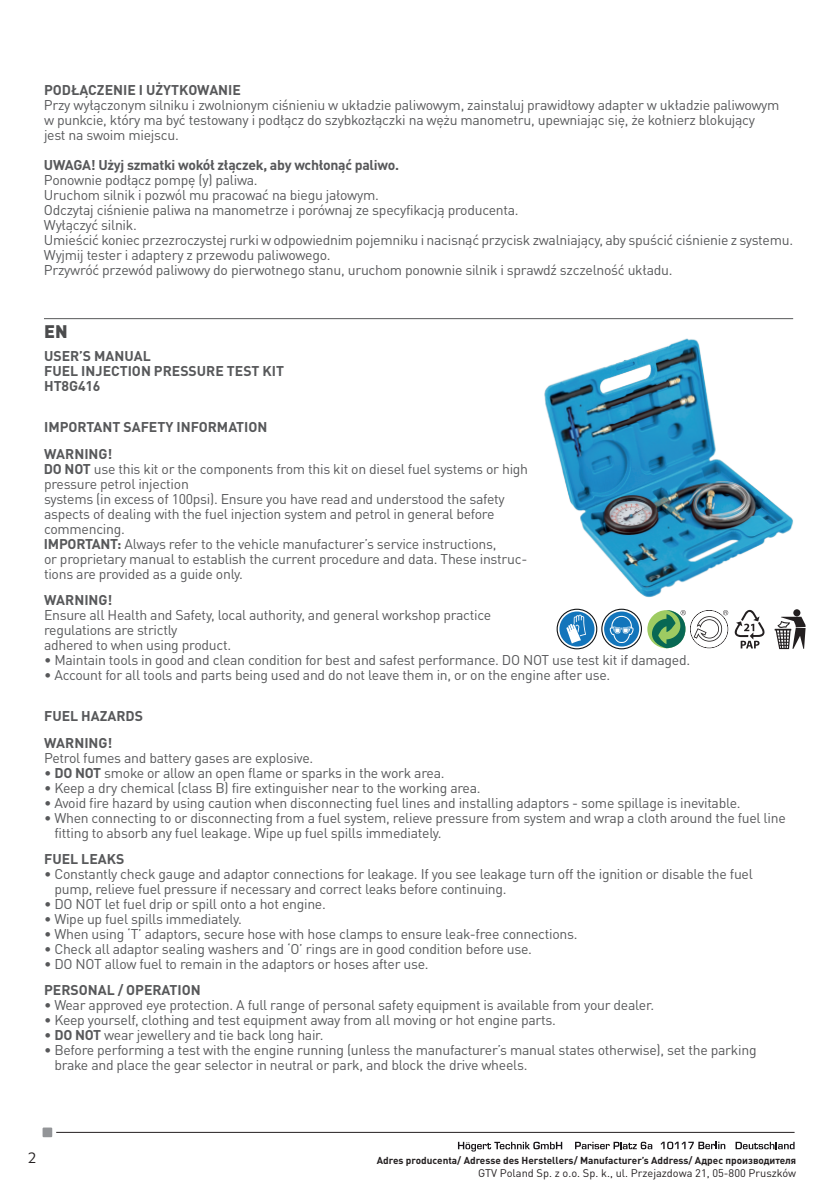
<style>
.page{position:relative;width:840px;height:1191px;background:#fff}
.page>*{position:absolute;margin:0;border:0;box-sizing:border-box;transform-origin:0 0}
.t1{font:900 18px "DIN Pro";color:#4b4c4d}
.t2{font:16px "Merel";color:#231f20}
.t3{font:14px/15px "DIN Pro";letter-spacing:-.02em;color:#57585a}
.t4{font:700 14px/15px "DIN Pro";color:#57585a}
.t5{font:700 14px "DIN Pro";letter-spacing:-.02em;color:#57585a}
.t6{font:11px "DIN Pro";color:#231f20}
.t7{font:700 10px "DIN Pro";color:#231f20}
.s1{font-weight:700}
</style>
<div class="page">
<svg style="left:43px;top:1127px;width:9px;height:10px"></svg>
<hr style="left:56px;top:1131px;width:738px;height:1px;background:#231f20">
<svg style="left:457px;top:1141px;width:105px;height:10px"></svg>
<svg style="left:575px;top:1141px;width:77px;height:8px"></svg>
<svg style="left:660px;top:1141px;width:65px;height:8px"></svg>
<svg style="left:735px;top:1141px;width:59px;height:8px"></svg>
<hr style="left:44px;top:318px;width:748px;height:1px;background:#57585a">
<img style="left:544px;top:338px;width:249px;height:259px">
<svg style="left:774px;top:609px;width:31px;height:40px"></svg>
<svg style="left:556px;top:608px;width:209px;height:41px"></svg>
<p class="t4" style="left:44px;top:81px;width:198px">PODŁĄCZENIE I UŻYTKOWANIE</p>
<p class="t3" style="left:44px;top:96px;width:736px">Przy wyłączonym silniku i zwolnionym ciśnieniu w układzie paliwowym, zainstaluj prawidłowy adapter w układzie paliwowym w punkcie, który ma być testowany i podłącz do szybkozłączki na wężu manometru, upewniając się, że kołnierz blokujący jest na swoim miejscu.</p>
<p class="t5" style="left:44px;top:153px;width:356px">UWAGA! Użyj szmatki wokół złączek, aby wchłonąć paliwo.</p>
<p class="t3" style="left:44px;top:171px;width:750px">Ponownie podłącz pompę (y) paliwa.<br>Uruchom silnik i pozwól mu pracować na biegu jałowym.<br>Odczytaj ciśnienie paliwa na manometrze i porównaj ze specyfikacją producenta.<br>Wyłączyć silnik.<br>Umieścić koniec przezroczystej rurki w odpowiednim pojemniku i nacisnąć przycisk zwalniający, aby spuścić ciśnienie z systemu.<br>Wyjmij tester i adaptery z przewodu paliwowego.<br>Przywróć przewód paliwowy do pierwotnego stanu, uruchom ponownie silnik i sprawdź szczelność układu.</p>
<p class="t1" style="left:44px;top:316px;width:25px">EN</p>
<p class="t4" style="left:44px;top:346px;width:241px">USER’S MANUAL<br>FUEL INJECTION PRESSURE TEST KIT<br>HT8G416</p>
<p class="t4" style="left:44px;top:412px;width:225px;line-height:26.4px">IMPORTANT SAFETY INFORMATION<br>WARNING!</p>
<p class="t3" style="left:44px;top:459px;width:485px"><span class="s1">DO NOT</span> use this kit or the components from this kit on diesel fuel systems or high pressure petrol injection<br>systems (in excess of 100psi). Ensure you have read and understood the safety aspects of dealing with the fuel injection system and petrol in general before commencing.<br><span class="s1">IMPORTANT:</span> Always refer to the vehicle manufacturer’s service instructions,<br>or proprietary manual to establish the current procedure and data. These instruc&shy;tions are provided as a guide only.</p>
<p class="t4" style="left:44px;top:590px;width:70px">WARNING!</p>
<p class="t3" style="left:44px;top:606px;width:448px">Ensure all Health and Safety, local authority, and general workshop practice regulations are strictly<br>adhered to when using product.</p>
<p class="t3" style="left:44px;top:651px;width:647px">• Maintain tools in good and clean condition for best and safest performance. DO NOT use test kit if damaged.</p>
<p class="t3" style="left:44px;top:666px;width:567px">• Account for all tools and parts being used and do not leave them in, or on the engine after use.</p>
<p class="t4" style="left:44px;top:701px;width:100px;line-height:26.4px">FUEL HAZARDS<br>WARNING!</p>
<p class="t3" style="left:44px;top:748px;width:271px">Petrol fumes and battery gases are explosive.</p>
<p class="t3" style="left:44px;top:763px;width:402px">• <span class="s1">DO NOT</span> smoke or allow an open flame or sparks in the work area.</p>
<p class="t3" style="left:44px;top:778px;width:438px">• Keep a dry chemical (class B) fire extinguisher near to the working area.</p>
<p class="t3" style="left:44px;top:793px;width:697px">• Avoid fire hazard by using caution when disconnecting fuel lines and installing adaptors - some spillage is inevitable.</p>
<p class="t3" style="left:54px;top:808px;width:732px;text-indent:-10px">• When connecting to or disconnecting from a fuel system, relieve pressure from system and wrap a cloth around the fuel line fitting to absorb any fuel leakage. Wipe up fuel spills immediately.</p>
<p class="t4" style="left:44px;top:849px;width:82px">FUEL LEAKS</p>
<p class="t3" style="left:54px;top:865px;width:699px;text-indent:-10px">• Constantly check gauge and adaptor connections for leakage. If you see leakage turn off the ignition or disable the fuel pump, relieve fuel pressure if necessary and correct leaks before continuing.</p>
<p class="t3" style="left:44px;top:895px;width:283px">• DO NOT let fuel drip or spill onto a hot engine.</p>
<p class="t3" style="left:44px;top:910px;width:199px">• Wipe up fuel spills immediately.</p>
<p class="t3" style="left:44px;top:925px;width:535px">• When using ‘T’ adaptors, secure hose with hose clamps to ensure leak-free connections.</p>
<p class="t3" style="left:44px;top:940px;width:489px">• Check all adaptor sealing washers and ‘O’ rings are in good condition before use.</p>
<p class="t3" style="left:44px;top:955px;width:386px">• DO NOT allow fuel to remain in the adaptors or hoses after use.</p>
<p class="t4" style="left:44px;top:981px;width:158px">PERSONAL / OPERATION</p>
<p class="t3" style="left:44px;top:996px;width:611px">• Wear approved eye protection. A full range of personal safety equipment is available from your dealer.</p>
<p class="t3" style="left:44px;top:1011px;width:513px">• Keep yourself, clothing and test equipment away from all moving or hot engine parts.</p>
<p class="t3" style="left:44px;top:1026px;width:281px">• <span class="s1">DO NOT</span> wear jewellery and tie back long hair.</p>
<p class="t3" style="left:54px;top:1041px;width:703px;text-indent:-10px">• Before performing a test with the engine running (unless the manufacturer’s manual states otherwise), set the parking brake and place the gear selector in neutral or park, and block the drive wheels.</p>
<p class="t2" style="left:28px;top:1145px;width:10px">2</p>
<p class="t7" style="left:376px;top:1151px;width:420px">Adres producenta/ Adresse des Herstellers/ Manufacturer’s Address/ Адрес производителя</p>
<p class="t6" style="left:478px;top:1165px;width:319px">GTV Poland Sp. z o.o. Sp. k., ul. Przejazdowa 21, 05-800 Pruszków</p>
</div>
